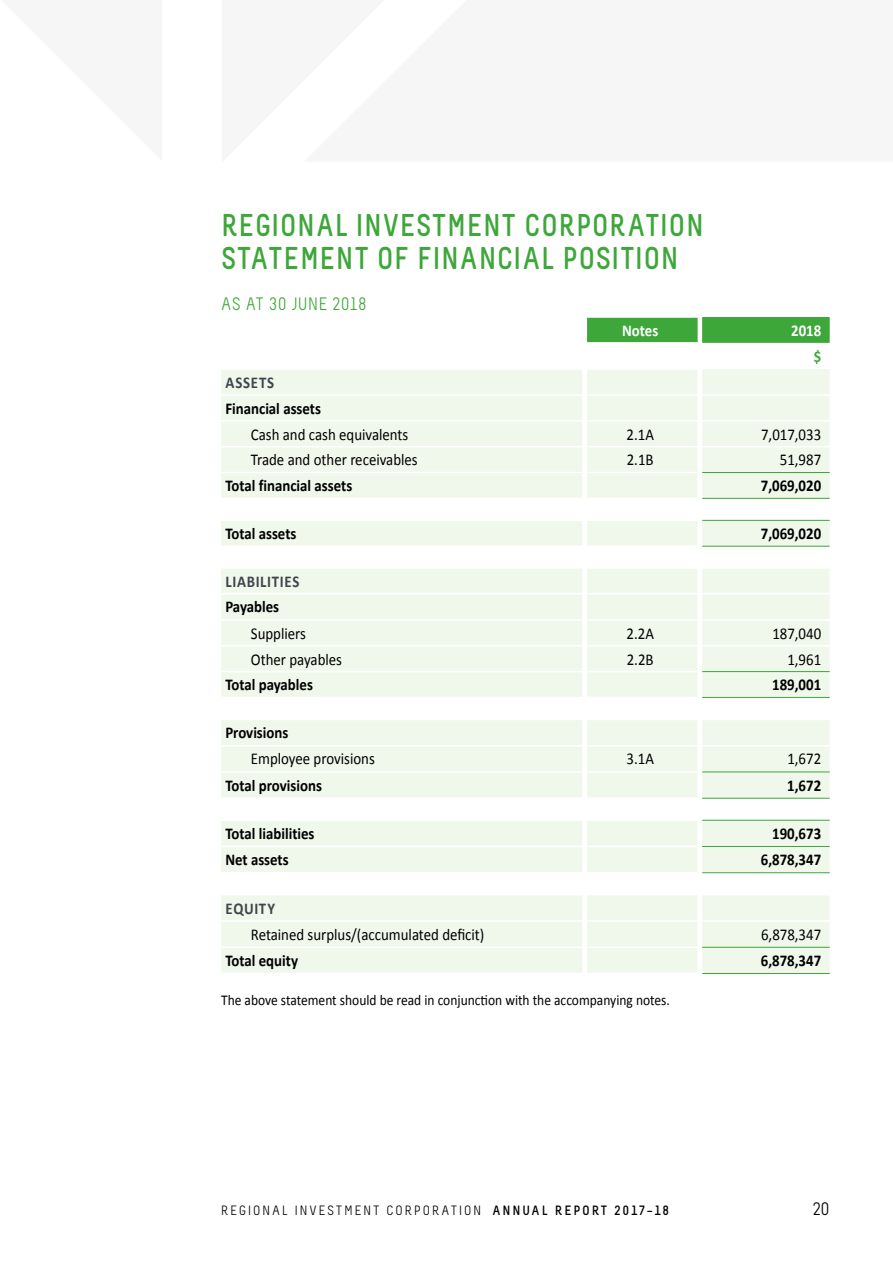
<style>
.page{position:relative;width:893px;height:1263px;background:#fff}
.page>*{position:absolute;margin:0;border:0;box-sizing:border-box;transform-origin:0 0}
.Heading_4_not_for_TO{font:700 31.5px "Melbourne";letter-spacing:.03em;color:#3ea73a;scale:.94 1}
.Heading_4_Caps_not_n{font:700 31.5px "Melbourne";letter-spacing:.03em;color:#3ea73a;scale:.94 1}
.As_at{font:18px "Melbourne";letter-spacing:.045em;color:#3ea73a}
.t1{font:18px "Melbourne";color:#000}
.Financial_body_table{font:700 16.5px "Calibri";color:#000;scale:.9 1}
.Financial_body_table-2{font:16.5px "Calibri";color:#000;scale:.9 1}
.Financial_table_righ{font:700 16.5px "Calibri";color:#000;scale:.9 1}
.Financial_table_righ-2{font:16.5px "Calibri";color:#000;scale:.9 1}
.Financial_table_head{font:700 16.5px "Calibri";letter-spacing:.045em;color:#40454e;scale:.9 1}
.Financial_table_cent{font:16.5px "Calibri";color:#000;scale:.9 1}
.Financial_table_head-2{font:700 16.5px "Calibri";color:#fff;scale:.9 1}
.Financial_table_head-3{font:700 16.5px "Calibri";color:#3ea73a;scale:.9 1}
.Financials_body{font:15px "Calibri";color:#000;scale:.9 1}
.t2{font:13.5px "Melbourne";letter-spacing:.15em;color:#000}
.s1{font-weight:700}
</style>
<div class="page">
<svg style="left:221px;top:370px;width:609px;height:603px;fill:#f0f8ec"></svg>
<svg style="left:583px;top:370px;width:119px;height:603px;fill:#f0f8ec"></svg>
<hr style="left:702px;top:394px;width:128px;height:2px;background:#fff">
<hr style="left:702px;top:420px;width:128px;height:2px;background:#fff">
<hr style="left:702px;top:446px;width:128px;height:1px;background:#fff">
<hr style="left:702px;top:498px;width:128px;height:1px;background:#3ea73a">
<hr style="left:702px;top:520px;width:128px;height:1px;background:#3ea73a">
<hr style="left:702px;top:546px;width:128px;height:1px;background:#3ea73a">
<hr style="left:702px;top:671px;width:128px;height:1px;background:#3ea73a">
<hr style="left:702px;top:697px;width:128px;height:1px;background:#3ea73a">
<hr style="left:702px;top:567px;width:128px;height:1px;background:#fff">
<hr style="left:702px;top:593px;width:128px;height:1px;background:#fff">
<hr style="left:702px;top:619px;width:128px;height:2px;background:#fff">
<hr style="left:702px;top:645px;width:128px;height:1px;background:#fff">
<hr style="left:702px;top:472px;width:128px;height:1px;background:#3ea73a">
<hr style="left:702px;top:719px;width:128px;height:1px;background:#fff">
<hr style="left:702px;top:745px;width:128px;height:1px;background:#fff">
<hr style="left:702px;top:894px;width:128px;height:1px;background:#fff">
<hr style="left:702px;top:920px;width:128px;height:2px;background:#fff">
<hr style="left:702px;top:771px;width:128px;height:1px;background:#3ea73a">
<hr style="left:702px;top:798px;width:128px;height:1px;background:#3ea73a">
<hr style="left:702px;top:820px;width:128px;height:1px;background:#3ea73a">
<hr style="left:702px;top:947px;width:128px;height:1px;background:#3ea73a">
<hr style="left:702px;top:973px;width:128px;height:1px;background:#3ea73a">
<hr style="left:702px;top:846px;width:128px;height:1px;background:#3ea73a">
<hr style="left:702px;top:872px;width:128px;height:1px;background:#3ea73a">
<svg style="left:587px;top:317px;width:243px;height:53px"></svg>
<hr style="left:221px;top:394px;width:362px;height:2px;background:#fff">
<hr style="left:587px;top:394px;width:111px;height:2px;background:#fff">
<hr style="left:221px;top:420px;width:362px;height:2px;background:#fff">
<hr style="left:587px;top:420px;width:111px;height:2px;background:#fff">
<hr style="left:221px;top:446px;width:362px;height:1px;background:#fff">
<hr style="left:587px;top:446px;width:111px;height:1px;background:#fff">
<hr style="left:221px;top:472px;width:362px;height:1px;background:#fff">
<hr style="left:587px;top:472px;width:111px;height:1px;background:#fff">
<hr style="left:221px;top:498px;width:362px;height:1px;background:#fff">
<hr style="left:587px;top:498px;width:111px;height:1px;background:#fff">
<hr style="left:221px;top:520px;width:362px;height:1px;background:#fff">
<hr style="left:587px;top:520px;width:111px;height:1px;background:#fff">
<hr style="left:221px;top:545px;width:362px;height:2px;background:#fff">
<hr style="left:587px;top:545px;width:111px;height:2px;background:#fff">
<hr style="left:221px;top:567px;width:362px;height:1px;background:#fff">
<hr style="left:587px;top:567px;width:111px;height:1px;background:#fff">
<hr style="left:221px;top:593px;width:362px;height:1px;background:#fff">
<hr style="left:587px;top:593px;width:111px;height:1px;background:#fff">
<hr style="left:221px;top:619px;width:362px;height:2px;background:#fff">
<hr style="left:587px;top:619px;width:111px;height:2px;background:#fff">
<hr style="left:221px;top:645px;width:362px;height:1px;background:#fff">
<hr style="left:587px;top:645px;width:111px;height:1px;background:#fff">
<hr style="left:221px;top:671px;width:362px;height:1px;background:#fff">
<hr style="left:587px;top:671px;width:111px;height:1px;background:#fff">
<hr style="left:221px;top:697px;width:362px;height:1px;background:#fff">
<hr style="left:587px;top:697px;width:111px;height:1px;background:#fff">
<hr style="left:221px;top:719px;width:362px;height:1px;background:#fff">
<hr style="left:587px;top:719px;width:111px;height:1px;background:#fff">
<hr style="left:221px;top:745px;width:362px;height:1px;background:#fff">
<hr style="left:587px;top:745px;width:111px;height:1px;background:#fff">
<hr style="left:221px;top:771px;width:362px;height:2px;background:#fff">
<hr style="left:587px;top:771px;width:111px;height:2px;background:#fff">
<hr style="left:221px;top:797px;width:362px;height:2px;background:#fff">
<hr style="left:587px;top:797px;width:111px;height:2px;background:#fff">
<hr style="left:221px;top:819px;width:362px;height:2px;background:#fff">
<hr style="left:587px;top:819px;width:111px;height:2px;background:#fff">
<hr style="left:221px;top:846px;width:362px;height:1px;background:#fff">
<hr style="left:587px;top:846px;width:111px;height:1px;background:#fff">
<hr style="left:221px;top:872px;width:362px;height:1px;background:#fff">
<hr style="left:587px;top:872px;width:111px;height:1px;background:#fff">
<hr style="left:221px;top:894px;width:362px;height:1px;background:#fff">
<hr style="left:587px;top:894px;width:111px;height:1px;background:#fff">
<hr style="left:221px;top:920px;width:362px;height:2px;background:#fff">
<hr style="left:587px;top:920px;width:111px;height:2px;background:#fff">
<hr style="left:221px;top:946px;width:362px;height:2px;background:#fff">
<hr style="left:587px;top:946px;width:111px;height:2px;background:#fff">
<p class="Heading_4_not_for_TO" style="left:221px;top:206px;width:514px">REGIONAL INVESTMENT CORPORATION</p>
<p class="Heading_4_Caps_not_n" style="left:221px;top:239px;width:488px">STATEMENT OF FINANCIAL POSITION</p>
<p class="As_at" style="left:221px;top:294px;width:147px">AS AT 30 JUNE 2018</p>
<p class="Financial_table_head-2" style="left:622px;top:320px;width:42px">Notes</p>
<p class="Financial_table_head-2" style="left:791px;top:320px;width:35px">2018</p>
<p class="Financial_table_head-3" style="left:814px;top:346px;width:10px">$</p>
<p class="Financial_table_head" style="left:226px;top:372px;width:55px">ASSETS</p>
<p class="Financial_body_table" style="left:225px;top:398px;width:108px">Financial assets</p>
<p class="Financial_body_table-2" style="left:251px;top:424px;width:176px">Cash and cash equivalents</p>
<p class="Financial_table_cent" style="left:626px;top:424px;width:32px">2.1A</p>
<p class="Financial_table_righ-2" style="left:761px;top:424px;width:68px">7,017,033</p>
<p class="Financial_body_table-2" style="left:251px;top:449px;width:187px">Trade and other receivables</p>
<p class="Financial_table_cent" style="left:627px;top:449px;width:31px">2.1B</p>
<p class="Financial_table_righ-2" style="left:780px;top:449px;width:47px">51,987</p>
<p class="Financial_body_table" style="left:225px;top:475px;width:142px">Total financial assets</p>
<p class="Financial_table_righ" style="left:761px;top:475px;width:69px">7,069,020</p>
<p class="Financial_body_table" style="left:225px;top:523px;width:80px">Total assets</p>
<p class="Financial_table_righ" style="left:761px;top:523px;width:69px">7,069,020</p>
<p class="Financial_table_head" style="left:226px;top:570px;width:83px">LIABILITIES</p>
<p class="Financial_body_table" style="left:225px;top:596px;width:61px">Payables</p>
<p class="Financial_body_table-2" style="left:251px;top:623px;width:63px">Suppliers</p>
<p class="Financial_table_cent" style="left:626px;top:623px;width:32px">2.2A</p>
<p class="Financial_table_righ-2" style="left:772px;top:623px;width:56px">187,040</p>
<p class="Financial_body_table-2" style="left:251px;top:649px;width:103px">Other payables</p>
<p class="Financial_table_cent" style="left:627px;top:649px;width:31px">2.2B</p>
<p class="Financial_table_righ-2" style="left:787px;top:649px;width:39px">1,961</p>
<p class="Financial_body_table" style="left:225px;top:674px;width:99px">Total payables</p>
<p class="Financial_table_righ" style="left:772px;top:674px;width:56px">189,001</p>
<p class="Financial_body_table" style="left:225px;top:722px;width:72px">Provisions</p>
<p class="Financial_body_table-2" style="left:251px;top:748px;width:139px">Employee provisions</p>
<p class="Financial_table_cent" style="left:626px;top:748px;width:32px">3.1A</p>
<p class="Financial_table_righ-2" style="left:787px;top:748px;width:39px">1,672</p>
<p class="Financial_body_table" style="left:225px;top:775px;width:109px">Total provisions</p>
<p class="Financial_table_righ" style="left:787px;top:775px;width:39px">1,672</p>
<p class="Financial_body_table" style="left:225px;top:823px;width:101px">Total liabilities</p>
<p class="Financial_table_righ" style="left:772px;top:823px;width:56px">190,673</p>
<p class="Financial_body_table" style="left:225px;top:849px;width:72px">Net assets</p>
<p class="Financial_table_righ" style="left:761px;top:849px;width:69px">6,878,347</p>
<p class="Financial_table_head" style="left:226px;top:897px;width:56px">EQUITY</p>
<p class="Financial_body_table-2" style="left:251px;top:924px;width:261px">Retained surplus/(accumulated deficit)</p>
<p class="Financial_table_righ-2" style="left:761px;top:924px;width:68px">6,878,347</p>
<p class="Financial_body_table" style="left:225px;top:950px;width:82px">Total equity</p>
<p class="Financial_table_righ" style="left:761px;top:950px;width:69px">6,878,347</p>
<p class="Financials_body" style="left:221px;top:990px;width:500px">The above statement should be read in conjunction with the accompanying notes.</p>
<p class="t2" style="left:221px;top:1203px;width:449px">REGIONAL INVESTMENT CORPORATION <span class="s1">ANNUAL REPORT 2017–18</span></p>
<p class="t1" style="left:813px;top:1199px;width:18px">20</p>
</div>
